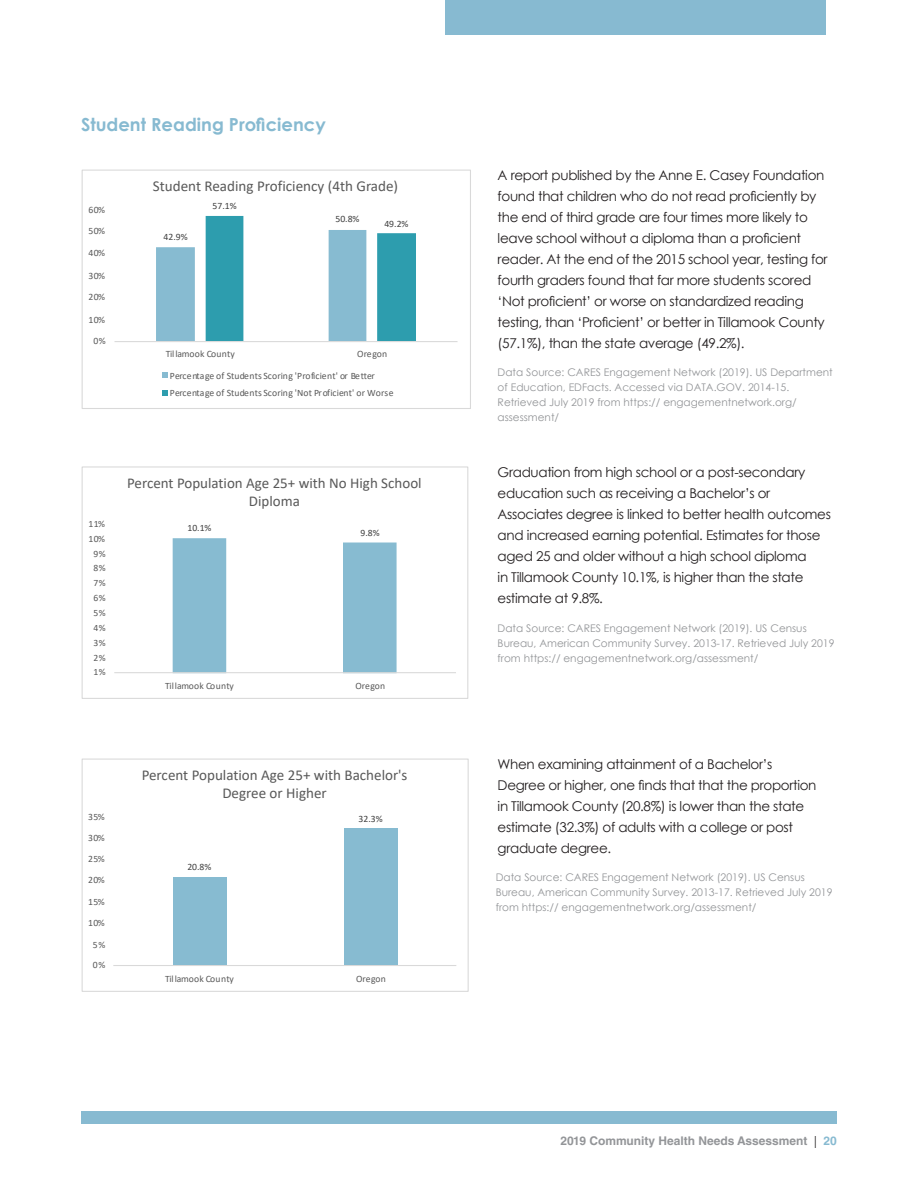
<style>
.page{position:relative;width:918px;height:1188px;background:#fff}
.page>*{position:absolute;margin:0;border:0;box-sizing:border-box;transform-origin:0 0}
.SubHead{font:700 18px "Century Gothic";color:#87bad1}
.t1{font:15.15px "Calibri";color:#595959}
.t2{font:15px/18.1px "Calibri";color:#595959;text-align:center}
.t3{font:13.5px/21px "Century Gothic";letter-spacing:-.025em;color:#231f20}
.t4{font:700 12px "Helvetica LT Std";color:#939598}
.Data_Sources{font:10.5px/15px "Century Gothic";color:#939598}
.t5{font:9.75px/17.2px "Calibri";color:#595959}
.t6{font:9.75px "Calibri";letter-spacing:.02em;color:#595959}
.t7{font:9.75px "Calibri";color:#404040}
.t8{font:9.6px "Calibri";letter-spacing:.015em;color:#595959}
.t9{font:9.6px "Calibri";color:#404040}
.s1{font-weight:300;color:#231f20}
.s2{color:#87bad1}
</style>
<div class="page">
<div style="left:446px;top:0;width:380px;height:35px;background:#87bad1"></div>
<div style="left:81px;top:1111px;width:756px;height:13px;background:#87bad1"></div>
<svg style="left:173px;top:538px;width:224px;height:134px"></svg>
<hr style="left:114px;top:672px;width:342px;height:1px;background:#d9d9d9">
<div style="left:82px;top:466px;width:386px;height:233px;border:1px solid #d9d9d9"></div>
<div style="left:173px;top:878px;width:54px;height:88px;background:#87bbd1"></div>
<div style="left:344px;top:828px;width:54px;height:138px;background:#87bbd1"></div>
<hr style="left:113px;top:965px;width:343px;height:1px;background:#d9d9d9">
<div style="left:82px;top:759px;width:387px;height:233px;border:1px solid #d9d9d9"></div>
<svg style="left:156px;top:216px;width:260px;height:125px"></svg>
<hr style="left:115px;top:341px;width:343px;height:1px;background:#d9d9d9">
<svg style="left:163px;top:372px;width:5px;height:6px"></svg>
<svg style="left:163px;top:391px;width:5px;height:5px"></svg>
<div style="left:82px;top:170px;width:389px;height:239px;border:1px solid #d9d9d9"></div>
<p class="SubHead" style="left:81px;top:111px;width:246px">Student Reading Proficiency</p>
<p class="t6" style="left:88px;top:203px;width:18px">60%</p>
<p class="t6" style="left:88px;top:224px;width:18px">50%</p>
<p class="t6" style="left:88px;top:246px;width:18px">40%</p>
<p class="t6" style="left:88px;top:269px;width:18px">30%</p>
<p class="t6" style="left:88px;top:290px;width:18px">20%</p>
<p class="t6" style="left:88px;top:313px;width:18px">10%</p>
<p class="t6" style="left:93px;top:334px;width:14px">0%</p>
<p class="t1" style="left:153px;top:176px;width:247px">Student Reading Proficiency (4th Grade)</p>
<p class="t7" style="left:164px;top:230px;width:26px">42.9%</p>
<p class="t7" style="left:213px;top:199px;width:26px">57.1%</p>
<p class="t7" style="left:335px;top:212px;width:26px">50.8%</p>
<p class="t7" style="left:384px;top:217px;width:26px">49.2%</p>
<p class="t5" style="left:166px;top:345px;width:71px">Tillamook County</p>
<p class="t6" style="left:357px;top:347px;width:31px">Oregon</p>
<p class="t5" style="left:170px;top:367px;width:225px">Percentage of Students Scoring 'Proficient' or Better<br>Percentage of Students Scoring 'Not Proficient' or Worse</p>
<p class="t8" style="left:89px;top:518px;width:18px">11%</p>
<p class="t8" style="left:89px;top:533px;width:18px">10%</p>
<p class="t8" style="left:93px;top:548px;width:14px">9%</p>
<p class="t8" style="left:93px;top:562px;width:14px">8%</p>
<p class="t8" style="left:93px;top:577px;width:14px">7%</p>
<p class="t8" style="left:93px;top:592px;width:14px">6%</p>
<p class="t8" style="left:93px;top:607px;width:14px">5%</p>
<p class="t8" style="left:93px;top:622px;width:14px">4%</p>
<p class="t8" style="left:93px;top:637px;width:14px">3%</p>
<p class="t8" style="left:93px;top:652px;width:14px">2%</p>
<p class="t8" style="left:93px;top:666px;width:14px">1%</p>
<p class="t2" style="left:127px;top:473px;width:296px">Percent Population Age 25+ with No High School<br>Diploma</p>
<p class="t9" style="left:188px;top:521px;width:25px">10.1%</p>
<p class="t9" style="left:361px;top:526px;width:21px">9.8%</p>
<p class="t8" style="left:165px;top:679px;width:70px">Tillamook County</p>
<p class="t8" style="left:356px;top:679px;width:31px">Oregon</p>
<p class="t6" style="left:88px;top:810px;width:18px">35%</p>
<p class="t6" style="left:88px;top:831px;width:18px">30%</p>
<p class="t6" style="left:88px;top:852px;width:18px">25%</p>
<p class="t6" style="left:88px;top:873px;width:18px">20%</p>
<p class="t6" style="left:88px;top:895px;width:18px">15%</p>
<p class="t6" style="left:88px;top:916px;width:18px">10%</p>
<p class="t6" style="left:93px;top:938px;width:14px">5%</p>
<p class="t6" style="left:93px;top:958px;width:14px">0%</p>
<p class="t2" style="left:142px;top:766px;width:267px">Percent Population Age 25+ with Bachelor's<br>Degree or Higher</p>
<p class="t7" style="left:187px;top:860px;width:26px">20.8%</p>
<p class="t7" style="left:359px;top:812px;width:26px">32.3%</p>
<p class="t5" style="left:165px;top:970px;width:70px">Tillamook County</p>
<p class="t6" style="left:356px;top:972px;width:31px">Oregon</p>
<p class="t3" style="left:498px;top:164px;width:332px">A report published by the Anne E. Casey Foundation found that children who do not read proficiently by the end of third grade are four times more likely to leave school without a diploma than a proficient reader. At the end of the 2015 school year, testing for fourth graders found that far more students scored ‘Not proficient’ or worse on standardized reading testing, than ‘Proficient’ or better in Tillamook County (57.1%), than the state average (49.2%).</p>
<p class="Data_Sources" style="left:498px;top:365px;width:337px">Data Source: CARES Engagement Network (2019). US Department of Education, EDFacts. Accessed via DATA.GOV. 2014-15.<br>Retrieved July 2019 from https:// engagementnetwork.org/ assessment/</p>
<p class="t3" style="left:498px;top:461px;width:335px">Graduation from high school or a post-secondary education such as receiving a Bachelor’s or Associates degree is linked to better health outcomes and increased earning potential. Estimates for those aged 25 and older without a high school diploma<br>in Tillamook County 10.1%, is higher than the state estimate at 9.8%.</p>
<p class="Data_Sources" style="left:498px;top:620px;width:338px">Data Source: CARES Engagement Network (2019). US Census<br>Bureau, American Community Survey. 2013-17. Retrieved July 2019 from https:// engagementnetwork.org/assessment/</p>
<p class="t3" style="left:498px;top:753px;width:320px">When examining attainment of a Bachelor’s Degree or higher, one finds that that the proportion in Tillamook County (20.8%) is lower than the state estimate (32.3%) of adults with a college or post graduate degree.</p>
<p class="Data_Sources" style="left:496px;top:870px;width:338px">Data Source: CARES Engagement Network (2019). US Census<br>Bureau, American Community Survey. 2013-17. Retrieved July 2019 from https:// engagementnetwork.org/assessment/</p>
<p class="t4" style="left:560px;top:1133px;width:278px">2019 Community Health Needs Assessment <span class="s1">|</span> <span class="s2">20</span></p>
</div>
